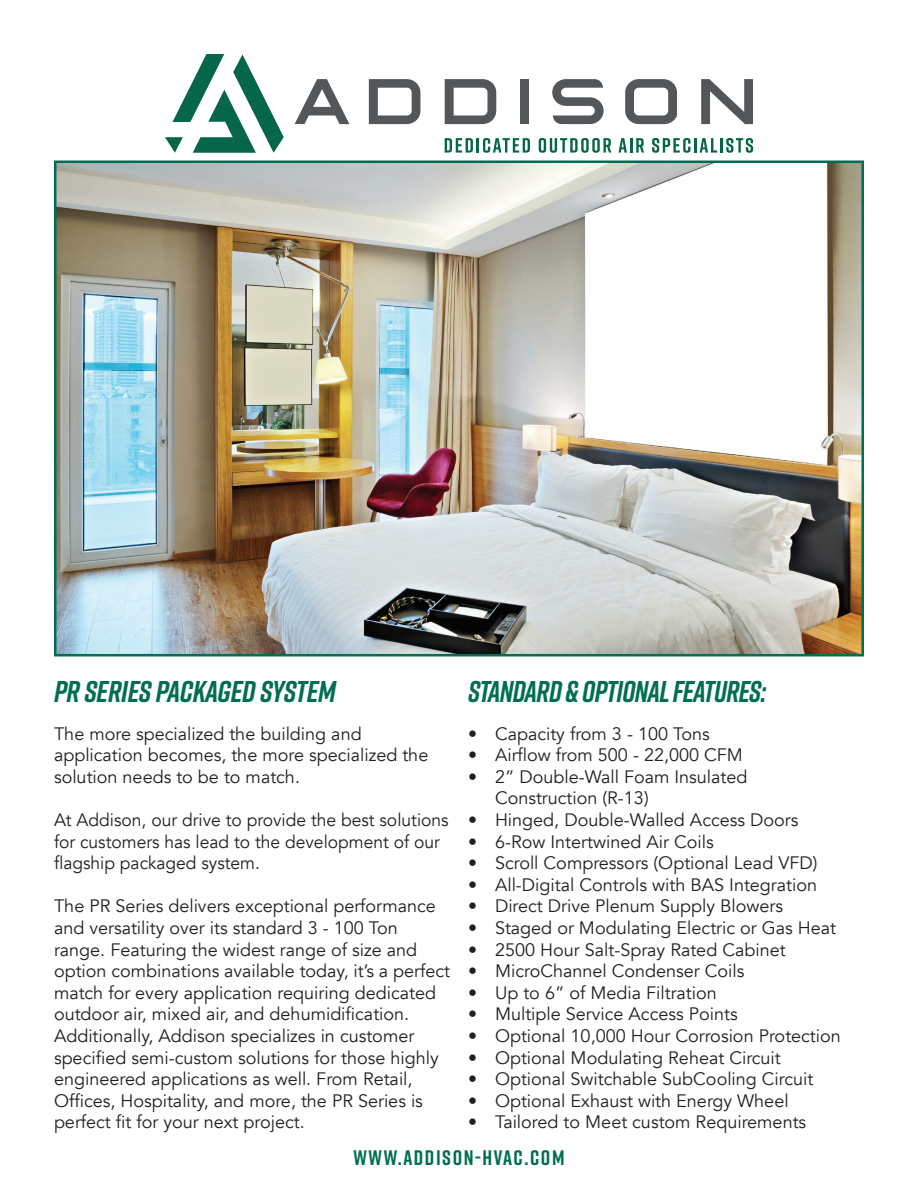
<style>
.page{position:relative;width:918px;height:1188px;background:#fff}
.page>*{position:absolute;margin:0;border:0;box-sizing:border-box;transform-origin:0 0}
.t1{font:italic 700 30px "Rift";letter-spacing:-.02em;color:#006e51;scale:.96 1}
.t2{font:italic 700 30px "Rift";letter-spacing:-.02em;color:#006e51}
.t3{font:700 21px "Rift";letter-spacing:.075em;color:#006e51}
.t4{font:18px/21.6px "Avenir";color:#231f20}
</style>
<div class="page">
<img style="left:57px;top:163px;width:804px;height:490px">
<svg style="left:165px;top:54px;width:119px;height:99px"></svg>
<svg style="left:295px;top:79px;width:54px;height:45px"></svg>
<div style="left:521px;top:79px;width:8px;height:45px;background:#535759"></div>
<svg style="left:701px;top:79px;width:52px;height:45px"></svg>
<svg style="left:552px;top:79px;width:52px;height:45px"></svg>
<svg style="left:369px;top:79px;width:51px;height:45px"></svg>
<svg style="left:445px;top:79px;width:51px;height:45px"></svg>
<svg style="left:625px;top:79px;width:52px;height:45px"></svg>
<svg style="left:445px;top:138px;width:85px;height:15px"></svg>
<svg style="left:539px;top:138px;width:72px;height:15px"></svg>
<svg style="left:619px;top:138px;width:25px;height:15px"></svg>
<svg style="left:652px;top:138px;width:38px;height:15px"></svg>
<hr style="left:694px;top:138px;width:3px;height:15px;background:#056649">
<svg style="left:700px;top:138px;width:17px;height:15px"></svg>
<hr style="left:720px;top:138px;width:3px;height:15px;background:#056649">
<svg style="left:726px;top:138px;width:27px;height:15px"></svg>
<h1 class="t2" style="left:54px;top:670px;width:284px">PR SERIES PACKAGED SYSTEM</h1>
<p class="t4" style="left:54px;top:723px;width:376px">The more specialized the building and application becomes, the more specialized the solution needs to be to match.</p>
<p class="t4" style="left:54px;top:809px;width:396px">At Addison, our drive to provide the best solutions for customers has lead to the development of our flagship packaged system.</p>
<p class="t4" style="left:54px;top:896px;width:397px">The PR Series delivers exceptional performance and versatility over its standard 3 - 100 Ton range. Featuring the widest range of size and option combinations available today, it’s a perfect match for every application requiring dedicated outdoor air, mixed air, and dehumidification.<br>Additionally, Addison specializes in customer specified semi-custom solutions for those highly engineered applications as well. From Retail, Offices, Hospitality, and more, the PR Series is perfect fit for your next project.</p>
<h1 class="t1" style="left:468px;top:670px;width:312px">STANDARD &amp; OPTIONAL FEATURES:</h1>
<p class="t4" style="left:468px;top:723px;width:243px">• Capacity from 3 - 100 Tons</p>
<p class="t4" style="left:468px;top:744px;width:276px">• Airflow from 500 - 22,000 CFM</p>
<p class="t4" style="left:495px;top:766px;width:254px;text-indent:-27px">• 2” Double-Wall Foam Insulated<br>Construction (R-13)</p>
<p class="t4" style="left:468px;top:809px;width:332px">• Hinged, Double-Walled Access Doors</p>
<p class="t4" style="left:468px;top:831px;width:247px">• 6-Row Intertwined Air Coils</p>
<p class="t4" style="left:468px;top:852px;width:351px">• Scroll Compressors (Optional Lead VFD)</p>
<p class="t4" style="left:468px;top:874px;width:351px">• All-Digital Controls with BAS Integration</p>
<p class="t4" style="left:468px;top:896px;width:317px">• Direct Drive Plenum Supply Blowers</p>
<p class="t4" style="left:468px;top:917px;width:370px">• Staged or Modulating Electric or Gas Heat</p>
<p class="t4" style="left:468px;top:939px;width:319px">• 2500 Hour Salt-Spray Rated Cabinet</p>
<p class="t4" style="left:468px;top:960px;width:278px">• MicroChannel Condenser Coils</p>
<p class="t4" style="left:468px;top:982px;width:250px">• Up to 6” of Media Filtration</p>
<p class="t4" style="left:468px;top:1004px;width:271px">• Multiple Service Access Points</p>
<p class="t4" style="left:468px;top:1025px;width:374px">• Optional 10,000 Hour Corrosion Protection</p>
<p class="t4" style="left:468px;top:1047px;width:314px">• Optional Modulating Reheat Circuit</p>
<p class="t4" style="left:468px;top:1068px;width:347px">• Optional Switchable SubCooling Circuit</p>
<p class="t4" style="left:468px;top:1090px;width:322px">• Optional Exhaust with Energy Wheel</p>
<p class="t4" style="left:468px;top:1112px;width:340px">• Tailored to Meet custom Requirements</p>
<p class="t3" style="left:353px;top:1143px;width:213px">WWW.ADDISON-HVAC.COM</p>
</div>
